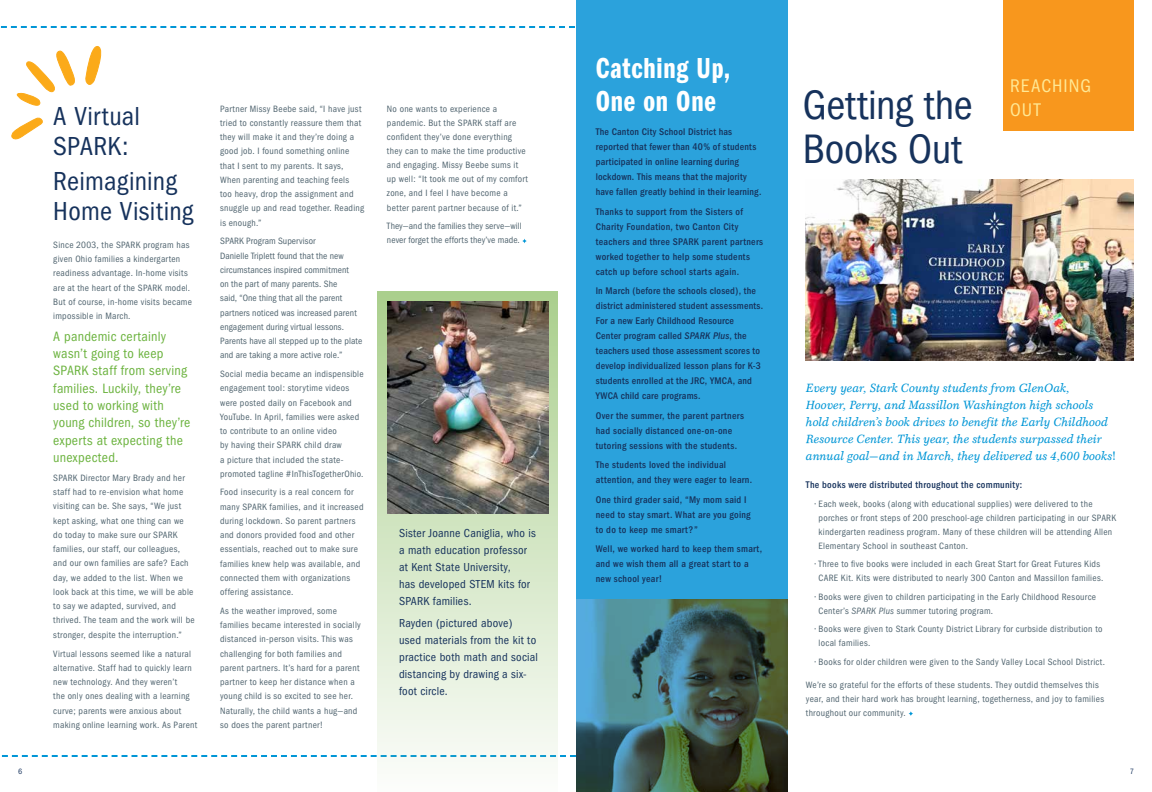
<style>
.page{position:relative;width:1152px;height:792px;background:#fff}
.page>*{position:absolute;margin:0;border:0;box-sizing:border-box;transform-origin:0 0}
.t1{font:condensed 42.7px/44px "Franklin Gothic";letter-spacing:-.01em;color:#16325c}
.t2{font:30px/33px "Franklin Gothic Demi Cmpr";letter-spacing:.025em;color:#fff}
.t3{font:condensed 27px/30.3px "Franklin Gothic";letter-spacing:.01em;color:#16325c}
.t4{font:condensed 19px/24px "Franklin Gothic";letter-spacing:.055em;color:#ffe894}
.t5{font:condensed 14px/17.3px "Franklin Gothic";letter-spacing:.02em;color:#6cb33f}
.t6{font:italic 12px/17px "Mt.Augustine";letter-spacing:.02em;color:#0096d6}
.t7{font:condensed 12px/17px "Franklin Gothic";letter-spacing:.02em;color:#16325c}
.t8{font:500 condensed 10px/15px "Franklin Gothic";letter-spacing:.025em;color:#16325c}
.t9{font:condensed 9.5px/14.2px "Franklin Gothic";letter-spacing:.025em;color:#516570}
.t10{font:condensed 9.5px/14.1px "Franklin Gothic";letter-spacing:.005em;color:#516570}
.t11{font:condensed 8px "Franklin Gothic";color:#16325c}
.s1{font-style:italic}
.s2{font-family:"Mt.Augustine Roman";font-style:normal}
</style>
<div class="page">
<svg style="left:1px;top:755px;width:575px;height:2px"></svg>
<div style="left:377px;top:292px;width:181px;height:500px;background:linear-gradient(to bottom,#abcf8d,#fafcfb)"></div>
<img style="left:806px;top:179px;width:328px;height:182px">
<svg style="left:909px;top:711px;width:4px;height:5px"></svg>
<div style="left:1003px;top:0;width:131px;height:131px;background:#f8971d"></div>
<div style="left:576px;top:0;width:212px;height:792px;background:#2ba2dc"></div>
<svg style="left:522px;top:239px;width:5px;height:4px"></svg>
<svg style="left:11px;top:117px;width:32px;height:23px"></svg>
<svg style="left:85px;top:46px;width:17px;height:39px"></svg>
<svg style="left:16px;top:51px;width:59px;height:55px"></svg>
<img style="left:387px;top:302px;width:162px;height:212px">
<img style="left:576px;top:600px;width:212px;height:192px">
<svg style="left:0;top:26px;width:575px;height:2px"></svg>
<h3 class="t3" style="left:53px;top:101px;width:88px">A Virtual<br>SPARK:</h3>
<h3 class="t3" style="left:53px;top:166px;width:142px">Reimagining<br>Home Visiting</h3>
<p class="t9" style="left:53px;top:238px;width:140px">Since 2003, the SPARK program has given Ohio families a kindergarten readiness advantage. In-home visits are at the heart of the SPARK model.<br>But of course, in-home visits became impossible in March.</p>
<h3 class="t5" style="left:53px;top:328px;width:139px">A pandemic certainly wasn’t going to keep<br>SPARK staff from serving families. Luckily, they’re used to working with young children, so they’re experts at expecting the unexpected.</h3>
<p class="t9" style="left:53px;top:470px;width:143px">SPARK Director Mary Brady and her staff had to re-envision what home visiting can be. She says, “We just kept asking, what one thing can we do today to make sure our SPARK families, our staff, our colleagues, and our own families are safe? Each day, we added to the list. When we look back at this time, we will be able to say we adapted, survived, and thrived. The team and the work will be stronger, despite the interruption.”</p>
<p class="t9" style="left:53px;top:646px;width:146px">Virtual lessons seemed like a natural alternative. Staff had to quickly learn new technology. And they weren’t<br>the only ones dealing with a learning curve; parents were anxious about making online learning work. As Parent</p>
<p class="t9" style="left:220px;top:101px;width:146px">Partner Missy Beebe said, “I have just tried to constantly reassure them that they will make it and they’re doing a good job. I found something online that I sent to my parents. It says, When parenting and teaching feels<br>too heavy, drop the assignment and snuggle up and read together. Reading is enough.”</p>
<p class="t9" style="left:220px;top:234px;width:144px">SPARK Program Supervisor<br>Danielle Triplett found that the new circumstances inspired commitment<br>on the part of many parents. She<br>said, “One thing that all the parent partners noticed was increased parent engagement during virtual lessons.<br>Parents have all stepped up to the plate and are taking a more active role.”</p>
<p class="t9" style="left:220px;top:367px;width:145px">Social media became an indispensible engagement tool: storytime videos were posted daily on Facebook and YouTube. In April, families were asked to contribute to an online video<br>by having their SPARK child draw<br>a picture that included the state&shy;promoted tagline #InThisTogetherOhio.</p>
<p class="t9" style="left:220px;top:485px;width:145px">Food insecurity is a real concern for many SPARK families, and it increased during lockdown. So parent partners and donors provided food and other essentials, reached out to make sure families knew help was available, and connected them with organizations offering assistance.</p>
<p class="t9" style="left:220px;top:604px;width:142px">As the weather improved, some families became interested in socially distanced in-person visits. This was challenging for both families and parent partners. It’s hard for a parent partner to keep her distance when a young child is so excited to see her.<br>Naturally, the child wants a hug—and so does the parent partner!</p>
<p class="t9" style="left:387px;top:101px;width:143px">No one wants to experience a pandemic. But the SPARK staff are confident they’ve done everything they can to make the time productive and engaging. Missy Beebe sums it up well: “It took me out of my comfort zone, and I feel I have become a better parent partner because of it.”</p>
<p class="t10" style="left:387px;top:219px;width:136px">They—and the families they serve—will never forget the efforts they’ve made.</p>
<p class="t7" style="left:399px;top:525px;width:138px">Sister Joanne Caniglia, who is a math education professor at Kent State University,<br>has developed STEM kits for<br>SPARK families.</p>
<p class="t7" style="left:399px;top:615px;width:140px">Rayden (pictured above)<br>used materials from the kit to practice both math and social distancing by drawing a six&shy;foot circle.</p>
<h2 class="t2" style="left:596px;top:52px;width:136px">Catching Up,<br>One on One</h2>
<p class="t8" style="left:596px;top:124px;width:167px">The Canton City School District has reported that fewer than 40% of students participated in online learning during lockdown. This means that the majority have fallen greatly behind in their learning.</p>
<p class="t8" style="left:596px;top:204px;width:169px">Thanks to support from the Sisters of Charity Foundation, two Canton City teachers and three SPARK parent partners worked together to help some students catch up before school starts again.</p>
<p class="t8" style="left:596px;top:283px;width:169px">In March (before the schools closed), the district administered student assessments.<br>For a new Early Childhood Resource<br>Center program called <span class="s1">SPARK Plus</span>, the teachers used those assessment scores to develop individualized lesson plans for K-3 students enrolled at the JRC, YMCA, and YWCA child care programs.</p>
<p class="t8" style="left:596px;top:408px;width:150px">Over the summer, the parent partners had socially distanced one-on-one tutoring sessions with the students.</p>
<p class="t8" style="left:596px;top:457px;width:158px">The students loved the individual attention, and they were eager to learn.</p>
<p class="t8" style="left:596px;top:492px;width:156px">One third grader said, “My mom said I need to stay smart. What are you going to do to keep me smart?”</p>
<p class="t8" style="left:596px;top:541px;width:168px">Well, we worked hard to keep them smart, and we wish them all a great start to a new school year!</p>
<h1 class="t1" style="left:803px;top:83px;width:171px">Getting the<br>Books Out</h1>
<h3 class="t4" style="left:1010px;top:74px;width:82px">REACHING<br>OUT</h3>
<p class="t6" style="left:806px;top:380px;width:311px">Every year, Stark County students from GlenOak,<br>Hoover, Perry, and Massillon Washington high schools hold children’s book drives to benefit the Early Childhood Resource Center. This year, the students surpassed their annual goal<span class="s2">—</span>and in March, they delivered us 4,600 books<span class="s2">!</span></p>
<p class="t8" style="left:806px;top:478px;width:218px">The books were distributed throughout the community:</p>
<p class="t9" style="left:819px;top:497px;width:299px;text-indent:-4px">• Each week, books (along with educational supplies) were delivered to the porches or front steps of 200 preschool-age children participating in our SPARK kindergarten readiness program. Many of these children will be attending Allen Elementary School in southeast Canton.</p>
<p class="t9" style="left:815px;top:557px;width:290px;text-align:center">• Three to five books were included in each Great Start for Great Futures Kids<br>CARE Kit. Kits were distributed to nearly 300 Canton and Massillon families.</p>
<p class="t9" style="left:819px;top:590px;width:279px;text-indent:-4px">• Books were given to children participating in the Early Childhood Resource<br>Center’s <span class="s1">SPARK Plus</span> summer tutoring program.</p>
<p class="t9" style="left:819px;top:622px;width:285px;text-indent:-4px">• Books were given to Stark County District Library for curbside distribution to local families.</p>
<p class="t9" style="left:815px;top:655px;width:292px">• Books for older children were given to the Sandy Valley Local School District.</p>
<p class="t9" style="left:806px;top:678px;width:300px">We’re so grateful for the efforts of these students. They outdid themselves this year, and their hard work has brought learning, togetherness, and joy to families throughout our community.</p>
<p class="t11" style="left:18px;top:767px;width:6px">6</p>
<p class="t11" style="left:1130px;top:767px;width:6px">7</p>
</div>
